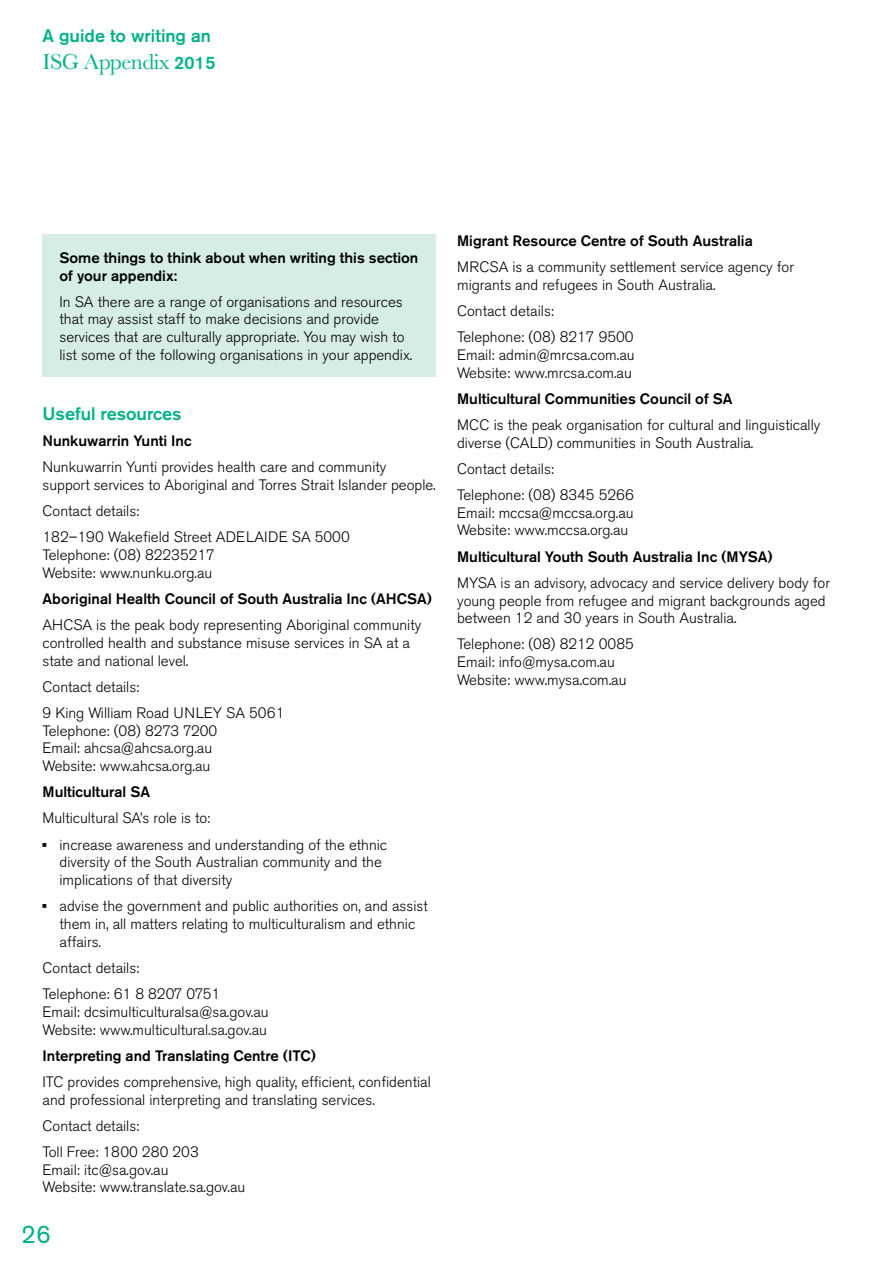
<style>
.page{position:relative;width:893px;height:1263px;background:#fff}
.page>*{position:absolute;margin:0;border:0;box-sizing:border-box;transform-origin:0 0}
.t1{font:25.5px "Akzidenz Grotesk BE";color:#00b188}
.t2{font:22.65px "Baskerville";letter-spacing:-.025em;color:#00b188}
.Heading{font:500 18px "Akzidenz Grotesk BE";color:#00b188}
.Text{font:300 15px/17.7px "Akzidenz Grotesk BE";color:#000}
.Text_Bold{font:500 15px/17.7px "Akzidenz Grotesk BE";color:#000}
.Bullet{font:300 15px/17.7px "Akzidenz Grotesk BE";color:#000}
.s1{font-family:"Akzidenz Grotesk BE";font-weight:500;font-size:18px}
.s2{font-family:"Universal Newswith Comm Pi";font-weight:400}
</style>
<div class="page">
<div style="left:43px;top:234px;width:393px;height:143px;background:#d5ede3"></div>
<p class="Heading" style="left:43px;top:25px;width:170px">A guide to writing an</p>
<h2 class="t2" style="left:43px;top:49px;width:174px">ISG Appendix <span class="s1">2015</span></h2>
<p class="Text_Bold" style="left:60px;top:249px;width:360px">Some things to think about when writing this section of your appendix:</p>
<p class="Text" style="left:60px;top:293px;width:354px">In SA there are a range of organisations and resources that may assist staff to make decisions and provide services that are culturally appropriate. You may wish to list some of the following organisations in your appendix.</p>
<p class="Heading" style="left:43px;top:402px;width:141px">Useful resources</p>
<p class="Text_Bold" style="left:43px;top:432px;width:151px">Nunkuwarrin Yunti Inc</p>
<p class="Text" style="left:43px;top:458px;width:395px">Nunkuwarrin Yunti provides health care and community support services to Aboriginal and Torres Strait Islander people.</p>
<p class="Text" style="left:43px;top:502px;width:98px">Contact details:</p>
<p class="Text" style="left:43px;top:529px;width:309px">182–190 Wakefield Street ADELAIDE SA 5000<br>Telephone: (08) 82235217<br>Website: www.nunku.org.au</p>
<p class="Text_Bold" style="left:43px;top:590px;width:391px">Aboriginal Health Council of South Australia Inc (AHCSA)</p>
<p class="Text" style="left:43px;top:616px;width:380px">AHCSA is the peak body representing Aboriginal community controlled health and substance misuse services in SA at a state and national level.</p>
<p class="Text" style="left:43px;top:678px;width:98px">Contact details:</p>
<p class="Text" style="left:43px;top:704px;width:243px">9 King William Road UNLEY SA 5061<br>Telephone: (08) 8273 7200<br>Email: ahcsa@ahcsa.org.au<br>Website: www.ahcsa.org.au</p>
<p class="Text_Bold" style="left:43px;top:783px;width:109px">Multicultural SA</p>
<p class="Text" style="left:43px;top:810px;width:169px">Multicultural SA’s role is to:</p>
<p class="Bullet" style="left:60px;top:836px;width:329px;text-indent:-17px"><span class="s2">▪</span> increase awareness and understanding of the ethnic diversity of the South Australian community and the implications of that diversity</p>
<p class="Bullet" style="left:60px;top:897px;width:370px;text-indent:-17px"><span class="s2">▪</span> advise the government and public authorities on, and assist them in, all matters relating to multiculturalism and ethnic affairs.</p>
<p class="Text" style="left:43px;top:959px;width:98px">Contact details:</p>
<p class="Text" style="left:43px;top:985px;width:228px">Telephone: 61 8 8207 0751<br>Email: dcsimulticulturalsa@sa.gov.au<br>Website: www.multicultural.sa.gov.au</p>
<p class="Text_Bold" style="left:43px;top:1046px;width:275px">Interpreting and Translating Centre (ITC)</p>
<p class="Text" style="left:43px;top:1073px;width:390px">ITC provides comprehensive, high quality, efficient, confidential and professional interpreting and translating services.</p>
<p class="Text" style="left:43px;top:1117px;width:98px">Contact details:</p>
<p class="Text" style="left:43px;top:1143px;width:204px">Toll Free: 1800 280 203<br>Email: itc@sa.gov.au<br>Website: www.translate.sa.gov.au</p>
<h1 class="t1" style="left:21px;top:1219px;width:31px">26</h1>
<p class="Text_Bold" style="left:457px;top:232px;width:297px">Migrant Resource Centre of South Australia</p>
<p class="Text" style="left:457px;top:258px;width:338px">MRCSA is a community settlement service agency for migrants and refugees in South Australia.</p>
<p class="Text" style="left:457px;top:302px;width:98px">Contact details:</p>
<p class="Text" style="left:457px;top:328px;width:179px;text-align:justify">Telephone: (08) 8217 9500<br>Email: admin@mrcsa.com.au Website: www.mrcsa.com.au</p>
<p class="Text_Bold" style="left:457px;top:389px;width:277px">Multicultural Communities Council of SA</p>
<p class="Text" style="left:457px;top:416px;width:365px">MCC is the peak organisation for cultural and linguistically diverse (CALD) communities in South Australia.</p>
<p class="Text" style="left:457px;top:460px;width:98px">Contact details:</p>
<p class="Text" style="left:457px;top:486px;width:178px;text-align:justify">Telephone: (08) 8345 5266<br>Email: mccsa@mccsa.org.au Website: www.mccsa.org.au</p>
<p class="Text_Bold" style="left:457px;top:547px;width:317px">Multicultural Youth South Australia Inc (MYSA)</p>
<p class="Text" style="left:457px;top:574px;width:374px">MYSA is an advisory, advocacy and service delivery body for young people from refugee and migrant backgrounds aged between 12 and 30 years in South Australia.</p>
<p class="Text" style="left:457px;top:636px;width:178px">Telephone: (08) 8212 0085<br>Email: info@mysa.com.au<br>Website: www.mysa.com.au</p>
</div>
